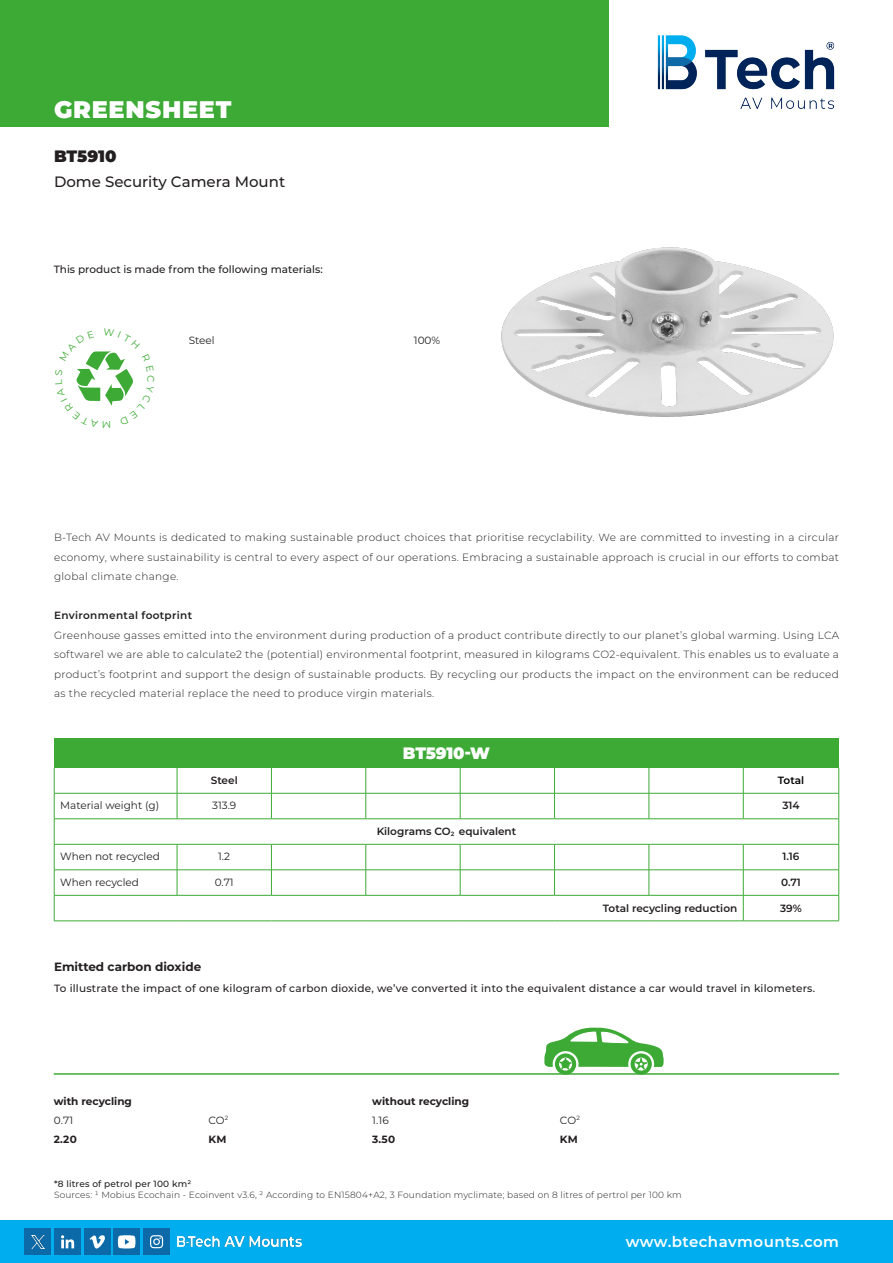
<style>
.page{position:relative;width:893px;height:1263px;background:#fff}
.page>*{position:absolute;margin:0;border:0;box-sizing:border-box;transform-origin:0 0}
.t1{font:900 24px "Montserrat";letter-spacing:.03em;color:#fff}
.t2{font:900 16.5px "Montserrat";letter-spacing:-.02em;color:#fff}
.t3{font:900 16.5px "Montserrat";letter-spacing:-.01em;color:#231f20}
.t4{font:500 15px "Montserrat";color:#231f20}
.t5{font:600 15px "Montserrat";letter-spacing:.03em;color:#fff}
.t6{font:700 12px "Montserrat";color:#231f20}
.t7{font:300 10.5px/19.5px "Montserrat";letter-spacing:.03em;color:#231f20;text-align:justify}
.t8{font:500 10.5px "Montserrat";letter-spacing:.02em;color:#231f20}
.t9{font:10.5px "Montserrat";color:#231f20}
.t10{font:600 10.5px "Montserrat";color:#231f20}
.t11{font:500 10.5px "Montserrat";color:#231f20}
.t12{font:700 10.5px "Montserrat";color:#231f20}
.t13{font:600 10.5px "Montserrat";letter-spacing:.03em;color:#231f20}
.t14{font:600 10.5px "Montserrat";color:#000001}
.t15{font:300 9px "Montserrat";letter-spacing:.02em;color:#231f20}
.t16{font:500 9px "Montserrat";letter-spacing:.02em;color:#231f20}
</style>
<div class="page">
<div style="left:0;top:1220px;width:893px;height:43px;background:#00aeef"></div>
<div style="left:0;top:0;width:608px;height:127px;background:#3daa35"></div>
<img style="left:177px;top:1237px;width:125px;height:10px">
<div style="left:114px;top:1228px;width:26px;height:27px;background:#0d6aa8"></div>
<div style="left:25px;top:1228px;width:26px;height:27px;background:#0d6aa8"></div>
<div style="left:55px;top:1228px;width:26px;height:27px;background:#0d6aa8"></div>
<div style="left:84px;top:1228px;width:26px;height:27px;background:#0d6aa8"></div>
<div style="left:143px;top:1228px;width:27px;height:27px;background:#0d6aa8"></div>
<svg style="left:150px;top:1235px;width:13px;height:13px"></svg>
<svg style="left:31px;top:1235px;width:13px;height:13px"></svg>
<svg style="left:61px;top:1235px;width:13px;height:13px"></svg>
<svg style="left:90px;top:1235px;width:15px;height:13px"></svg>
<svg style="left:117px;top:1235px;width:19px;height:14px"></svg>
<div style="left:54px;top:738px;width:785px;height:30px;background:#3daa35"></div>
<hr style="left:54px;top:793px;width:123px;height:1px;background:#3daa35">
<hr style="left:177px;top:793px;width:94px;height:1px;background:#3daa35">
<svg style="left:177px;top:768px;width:1px;height:50px"></svg>
<hr style="left:271px;top:793px;width:95px;height:1px;background:#3daa35">
<svg style="left:271px;top:768px;width:1px;height:50px"></svg>
<hr style="left:366px;top:793px;width:94px;height:1px;background:#3daa35">
<svg style="left:366px;top:768px;width:1px;height:50px"></svg>
<hr style="left:460px;top:793px;width:95px;height:1px;background:#3daa35">
<svg style="left:460px;top:768px;width:1px;height:50px"></svg>
<hr style="left:555px;top:793px;width:94px;height:1px;background:#3daa35">
<svg style="left:554px;top:768px;width:1px;height:50px"></svg>
<hr style="left:649px;top:793px;width:94px;height:1px;background:#3daa35">
<svg style="left:649px;top:768px;width:1px;height:50px"></svg>
<hr style="left:743px;top:793px;width:96px;height:1px;background:#3daa35">
<svg style="left:743px;top:768px;width:1px;height:50px"></svg>
<hr style="left:54px;top:818px;width:123px;height:1px;background:#3daa35">
<hr style="left:177px;top:818px;width:94px;height:1px;background:#3daa35">
<hr style="left:271px;top:818px;width:95px;height:1px;background:#3daa35">
<hr style="left:366px;top:818px;width:94px;height:1px;background:#3daa35">
<hr style="left:460px;top:818px;width:95px;height:1px;background:#3daa35">
<hr style="left:555px;top:818px;width:94px;height:1px;background:#3daa35">
<hr style="left:649px;top:818px;width:94px;height:1px;background:#3daa35">
<hr style="left:743px;top:818px;width:96px;height:1px;background:#3daa35">
<hr style="left:54px;top:844px;width:123px;height:1px;background:#3daa35">
<hr style="left:177px;top:844px;width:94px;height:1px;background:#3daa35">
<hr style="left:271px;top:844px;width:95px;height:1px;background:#3daa35">
<hr style="left:366px;top:844px;width:94px;height:1px;background:#3daa35">
<hr style="left:460px;top:844px;width:95px;height:1px;background:#3daa35">
<hr style="left:555px;top:844px;width:94px;height:1px;background:#3daa35">
<hr style="left:649px;top:844px;width:94px;height:1px;background:#3daa35">
<hr style="left:743px;top:844px;width:96px;height:1px;background:#3daa35">
<hr style="left:54px;top:869px;width:123px;height:1px;background:#3daa35">
<hr style="left:177px;top:869px;width:94px;height:1px;background:#3daa35">
<svg style="left:177px;top:844px;width:1px;height:51px"></svg>
<hr style="left:271px;top:869px;width:95px;height:1px;background:#3daa35">
<svg style="left:271px;top:844px;width:1px;height:51px"></svg>
<hr style="left:366px;top:869px;width:94px;height:1px;background:#3daa35">
<svg style="left:366px;top:844px;width:1px;height:51px"></svg>
<hr style="left:460px;top:869px;width:95px;height:1px;background:#3daa35">
<svg style="left:460px;top:844px;width:1px;height:51px"></svg>
<hr style="left:555px;top:869px;width:94px;height:1px;background:#3daa35">
<svg style="left:554px;top:844px;width:1px;height:51px"></svg>
<hr style="left:649px;top:869px;width:94px;height:1px;background:#3daa35">
<svg style="left:649px;top:844px;width:1px;height:51px"></svg>
<hr style="left:743px;top:869px;width:96px;height:1px;background:#3daa35">
<hr style="left:54px;top:895px;width:123px;height:1px;background:#3daa35">
<svg style="left:54px;top:768px;width:1px;height:152px"></svg>
<hr style="left:177px;top:895px;width:94px;height:1px;background:#3daa35">
<hr style="left:271px;top:895px;width:95px;height:1px;background:#3daa35">
<hr style="left:366px;top:895px;width:94px;height:1px;background:#3daa35">
<hr style="left:460px;top:895px;width:95px;height:1px;background:#3daa35">
<hr style="left:555px;top:895px;width:94px;height:1px;background:#3daa35">
<hr style="left:649px;top:895px;width:94px;height:1px;background:#3daa35">
<hr style="left:743px;top:895px;width:96px;height:1px;background:#3daa35">
<svg style="left:743px;top:844px;width:1px;height:76px"></svg>
<svg style="left:838px;top:768px;width:1px;height:152px"></svg>
<hr style="left:54px;top:920px;width:123px;height:1px;background:#3daa35">
<hr style="left:177px;top:920px;width:94px;height:1px;background:#3daa35">
<hr style="left:271px;top:920px;width:95px;height:1px;background:#3daa35">
<hr style="left:366px;top:920px;width:94px;height:1px;background:#3daa35">
<hr style="left:460px;top:920px;width:95px;height:1px;background:#3daa35">
<hr style="left:555px;top:920px;width:94px;height:1px;background:#3daa35">
<hr style="left:649px;top:920px;width:94px;height:1px;background:#3daa35">
<hr style="left:743px;top:920px;width:96px;height:1px;background:#3daa35">
<svg style="left:544px;top:1027px;width:120px;height:46px"></svg>
<hr style="left:54px;top:1073px;width:785px;height:2px;background:#3daa35">
<img style="left:657px;top:35px;width:178px;height:74px">
<img style="left:501px;top:247px;width:333px;height:170px">
<svg style="left:76px;top:351px;width:57px;height:55px"></svg>
<p class="t1" style="left:54px;top:91px;width:179px">GREENSHEET</p>
<p class="t3" style="left:54px;top:144px;width:64px">BT5910</p>
<p class="t4" style="left:54px;top:172px;width:233px">Dome Security Camera Mount</p>
<p class="t11" style="left:54px;top:262px;width:271px">This product is made from the following materials:</p>
<p class="t9" style="left:189px;top:333px;width:28px">Steel</p>
<p class="t9" style="left:414px;top:333px;width:28px">100%</p>
<p class="t7" style="left:54px;top:527px;width:786px">B-Tech AV Mounts is dedicated to making sustainable product choices that prioritise recyclability. We are committed to investing in a circular economy, where sustainability is central to every aspect of our operations. Embracing a sustainable approach is crucial in our efforts to combat global climate change.</p>
<p class="t13" style="left:54px;top:608px;width:140px">Environmental footprint</p>
<p class="t7" style="left:54px;top:625px;width:786px">Greenhouse gasses emitted into the environment during production of a product contribute directly to our planet’s global warming. Using LCA software1 we are able to calculate2 the (potential) environmental footprint, measured in kilograms CO2-equivalent. This enables us to evaluate a product’s footprint and support the design of sustainable products. By recycling our products the impact on the environment can be reduced as the recycled material replace the need to produce virgin materials.</p>
<p class="t2" style="left:403px;top:740px;width:89px">BT5910-W</p>
<p class="t10" style="left:211px;top:773px;width:28px">Steel</p>
<p class="t14" style="left:778px;top:773px;width:28px">Total</p>
<p class="t9" style="left:60px;top:798px;width:101px">Material weight (g)</p>
<p class="t9" style="left:212px;top:798px;width:26px">313.9</p>
<p class="t10" style="left:782px;top:798px;width:19px">314</p>
<p class="t10" style="left:377px;top:824px;width:141px">Kilograms CO<sub>2</sub> equivalent</p>
<p class="t9" style="left:60px;top:849px;width:101px">When not recycled</p>
<p class="t9" style="left:218px;top:849px;width:14px">1.2</p>
<p class="t10" style="left:782px;top:849px;width:18px">1.16</p>
<p class="t9" style="left:60px;top:875px;width:80px">When recycled</p>
<p class="t9" style="left:215px;top:875px;width:21px">0.71</p>
<p class="t10" style="left:781px;top:875px;width:21px">0.71</p>
<p class="t10" style="left:603px;top:900px;width:136px">Total recycling reduction</p>
<p class="t10" style="left:780px;top:900px;width:23px">39%</p>
<p class="t6" style="left:54px;top:958px;width:149px">Emitted carbon dioxide</p>
<p class="t8" style="left:54px;top:981px;width:763px">To illustrate the impact of one kilogram of carbon dioxide, we’ve converted it into the equivalent distance a car would travel in kilometers.</p>
<p class="t12" style="left:54px;top:1094px;width:80px">with recycling</p>
<p class="t12" style="left:372px;top:1094px;width:98px">without recycling</p>
<p class="t9" style="left:54px;top:1113px;width:21px">0.71</p>
<p class="t9" style="left:208px;top:1113px;width:21px">CO<sup>2</sup></p>
<p class="t9" style="left:372px;top:1113px;width:18px">1.16</p>
<p class="t9" style="left:560px;top:1113px;width:21px">CO<sup>2</sup></p>
<p class="t12" style="left:54px;top:1131px;width:25px">2.20</p>
<p class="t12" style="left:208px;top:1131px;width:20px">KM</p>
<p class="t12" style="left:372px;top:1131px;width:24px">3.50</p>
<p class="t12" style="left:560px;top:1131px;width:20px">KM</p>
<p class="t16" style="left:54px;top:1178px;width:139px">*8 litres of petrol per 100 km²</p>
<p class="t15" style="left:54px;top:1188px;width:629px">Sources: ¹ Mobius Ecochain - Ecoinvent v3.6, ² According to EN15804+A2, 3 Foundation myclimate; based on 8 litres of pertrol per 100 km</p>
<p class="t5" style="left:626px;top:1231px;width:215px">www.btechavmounts.com</p>
</div>
